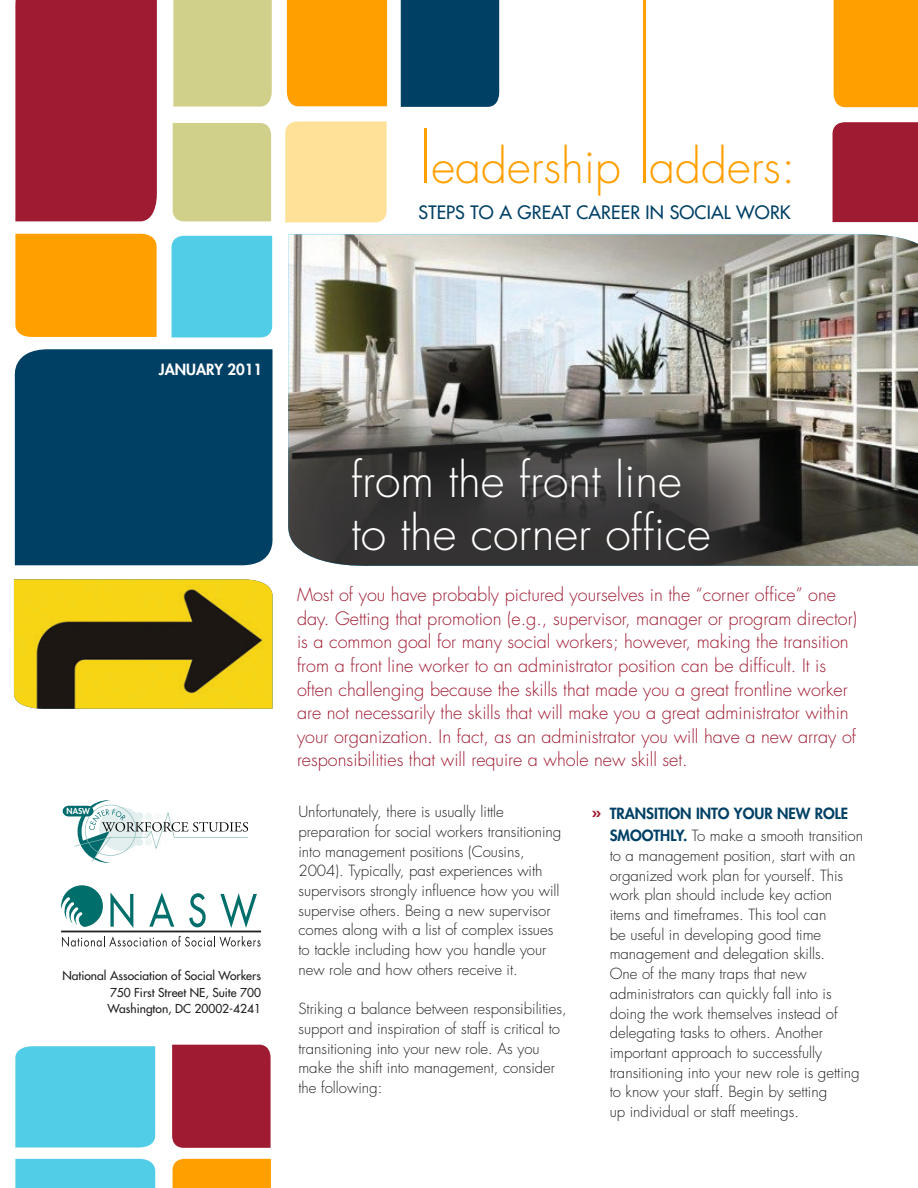
<style>
.page{position:relative;width:918px;height:1188px;background:#fff}
.page>*{position:absolute;margin:0;border:0;box-sizing:border-box;transform-origin:0 0}
.t1{font:300 46.5px/52.5px "Futura";color:#fff}
.t2{font:300 46.5px "Futura";color:#ff9f00}
.t3{font:300 18px/23.7px "Futura";color:#9f1b31}
.t4{font:18px "Futura";letter-spacing:.01em;color:#004065}
.t5{font:300 15px/19.6px "Futura";color:#231f20}
.t6{font:800 15px/22.2px "Futura";color:#004065}
.t7{font:800 15px "Futura";color:#fff}
.t8{font:12px/16.4px "Futura";color:#231f20;text-align:justify}
.t9{font:800 7.95px "Futura";color:#fff}
.s1{font-size:66px}
.s2{font-family:"Trade Gothic Bold Two";font-weight:400;font-size:19.5px;color:#9f1b31}
.s3{font-weight:300;color:#231f20}
</style>
<div class="page">
<div style="left:173px;top:123px;width:98px;height:99px;background:#d0d08b"></div>
<div style="left:206px;top:148px;width:18px;height:18px;background:#d0d08b"></div>
<div style="left:171px;top:236px;width:102px;height:101px;background:#52cde7"></div>
<div style="left:197px;top:284px;width:19px;height:19px;background:#52cde7"></div>
<div style="left:173px;top:0;width:99px;height:107px;background:#d0d08b"></div>
<div style="left:198px;top:36px;width:19px;height:25px;background:#d0d08b"></div>
<div style="left:15px;top:0;width:142px;height:221px;background:#9f1b31"></div>
<div style="left:51px;top:93px;width:27px;height:46px;background:#9f1b31"></div>
<div style="left:15px;top:233px;width:142px;height:104px;background:#ff9f00"></div>
<div style="left:63px;top:260px;width:27px;height:19px;background:#ff9f00"></div>
<div style="left:14px;top:349px;width:259px;height:216px;background:#004065"></div>
<div style="left:80px;top:452px;width:48px;height:40px;background:#004065"></div>
<img style="left:14px;top:579px;width:259px;height:130px">
<div style="left:172px;top:1044px;width:99px;height:104px;background:#9f1b31"></div>
<div style="left:205px;top:1071px;width:19px;height:19px;background:#9f1b31"></div>
<div style="left:172px;top:1159px;width:99px;height:29px;background:#ff9f00"></div>
<div style="left:15px;top:1046px;width:141px;height:102px;background:#52cde7"></div>
<div style="left:51px;top:1094px;width:26px;height:19px;background:#52cde7"></div>
<div style="left:15px;top:1158px;width:140px;height:30px;background:#52cde7"></div>
<hr style="left:63px;top:1184px;width:26px;height:4px;background:#52cde7">
<img style="left:288px;top:234px;width:630px;height:332px">
<div style="left:285px;top:121px;width:102px;height:101px;background:#ffe298"></div>
<div style="left:311px;top:169px;width:19px;height:19px;background:#ffe298"></div>
<div style="left:832px;top:122px;width:86px;height:100px;background:#9f1b31"></div>
<div style="left:857px;top:170px;width:19px;height:18px;background:#9f1b31"></div>
<div style="left:400px;top:0;width:100px;height:107px;background:#004065"></div>
<div style="left:426px;top:41px;width:18px;height:23px;background:#004065"></div>
<div style="left:287px;top:0;width:100px;height:107px;background:#ff9f00"></div>
<div style="left:321px;top:12px;width:19px;height:24px;background:#ff9f00"></div>
<div style="left:834px;top:0;width:84px;height:108px;background:#ff9f00"></div>
<div style="left:867px;top:15px;width:18px;height:23px;background:#ff9f00"></div>
<hr style="left:644px;top:0;width:2px;height:183px;background:#ff9f00">
<svg style="left:63px;top:800px;width:185px;height:63px"></svg>
<svg style="left:61px;top:885px;width:42px;height:42px"></svg>
<hr style="left:61px;top:931px;width:200px;height:1px;background:#231f20">
<svg style="left:62px;top:936px;width:199px;height:11px"></svg>
<svg style="left:110px;top:892px;width:23px;height:36px"></svg>
<svg style="left:149px;top:893px;width:25px;height:34px"></svg>
<svg style="left:189px;top:893px;width:17px;height:34px"></svg>
<svg style="left:220px;top:893px;width:37px;height:35px"></svg>
<h1 class="t2" style="left:418px;top:144px;width:378px"><span class="s1">l</span>eadership adders:</h1>
<p class="t4" style="left:418px;top:203px;width:374px">STEPS TO A GREAT CAREER IN SOCIAL WORK</p>
<p class="t7" style="left:159px;top:362px;width:105px">JANUARY 2011</p>
<p class="t9" style="left:67px;top:807px;width:25px">NASW</p>
<p class="t8" style="left:108px;top:969px;width:155px;text-indent:-45px">National Association of Social Workers 750 First Street NE, Suite 700<br>Washington, DC 20002-4241</p>
<h1 class="t1" style="left:351px;top:458px;width:361px">from the front line to the corner office</h1>
<p class="t3" style="left:297px;top:584px;width:562px">Most of you have probably pictured yourselves in the “corner office” one day. Getting that promotion (e.g., supervisor, manager or program director) is a common goal for many social workers; however, making the transition from a front line worker to an administrator position can be difficult. It is often challenging because the skills that made you a great frontline worker are not necessarily the skills that will make you a great administrator within your organization. In fact, as an administrator you will have a new array of responsibilities that will require a whole new skill set.</p>
<p class="t5" style="left:298px;top:803px;width:265px">Unfortunately, there is usually little preparation for social workers transitioning into management positions (Cousins, 2004). Typically, past experiences with supervisors strongly influence how you will supervise others. Being a new supervisor comes along with a list of complex issues to tackle including how you handle your new role and how others receive it.</p>
<p class="t5" style="left:298px;top:1000px;width:270px">Striking a balance between responsibilities, support and inspiration of staff is critical to transitioning into your new role. As you make the shift into management, consider the following:</p>
<p class="t6" style="left:610px;top:803px;width:255px;text-indent:-19px"><span class="s2">»</span> TRANSITION INTO YOUR NEW ROLE<br>SMOOTHLY. <span class="s3">To make a smooth transition</span></p>
<p class="t5" style="left:610px;top:847px;width:251px">to a management position, start with an organized work plan for yourself. This work plan should include key action items and timeframes. This tool can<br>be useful in developing good time management and delegation skills.<br>One of the many traps that new administrators can quickly fall into is doing the work themselves instead of delegating tasks to others. Another important approach to successfully transitioning into your new role is getting to know your staff. Begin by setting<br>up individual or staff meetings.</p>
</div>
